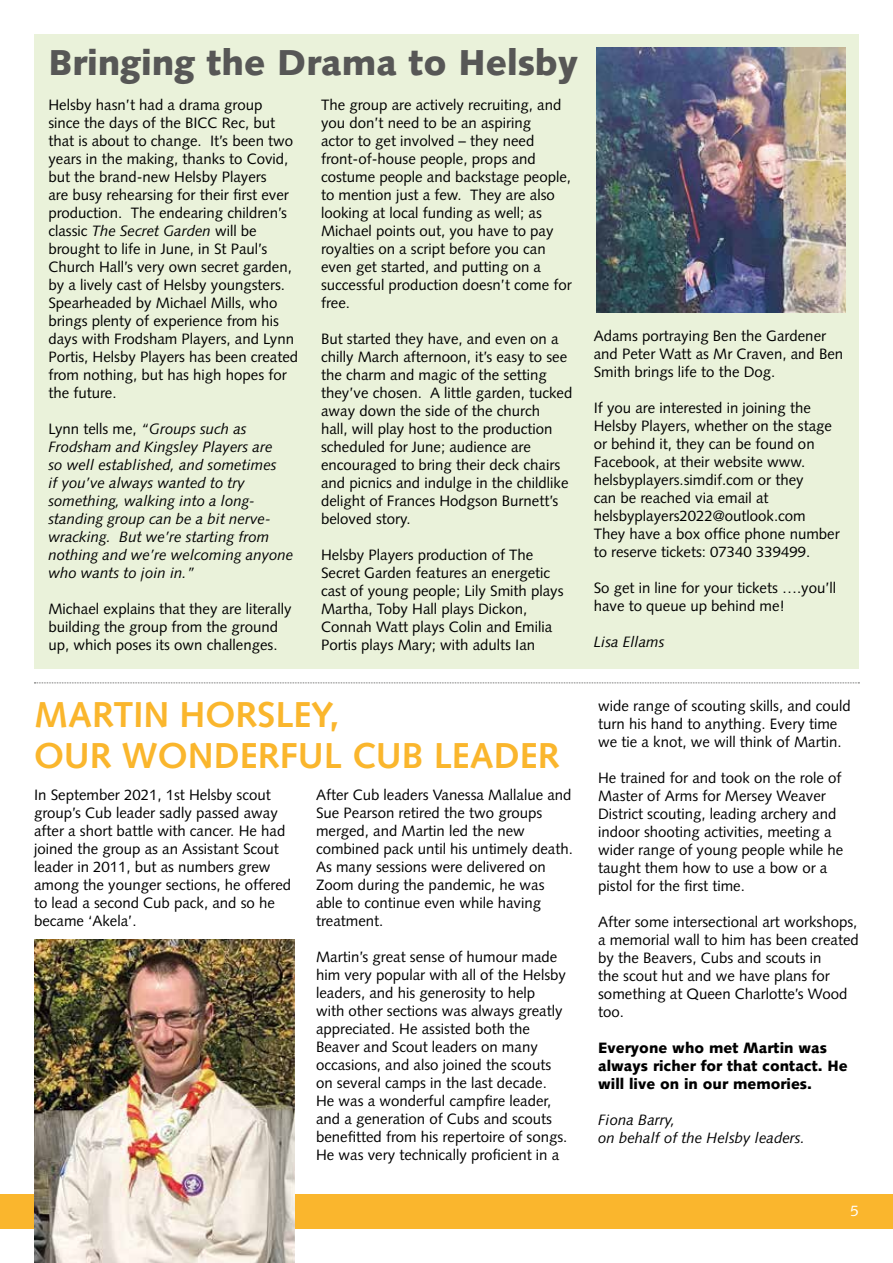
<style>
.page{position:relative;width:893px;height:1263px;background:#fff}
.page>*{position:absolute;margin:0;border:0;box-sizing:border-box;transform-origin:0 0}
.t1{font:700 36px/40.5px "Syntax";color:#fab62d}
.t2{font:900 36px "Syntax";color:#575756}
.t3{font:15px/18px "Syntax";color:#000}
.t4{font:italic 15px/18px "Syntax";color:#000}
.t5{font:900 15px/18px "Syntax";color:#000}
.t6{font:15px "Syntax";color:#fff}
.s1{font-style:italic}
.s2{font-style:normal}
</style>
<div class="page">
<div style="left:0;top:1195px;width:893px;height:34px;background:#fab62d"></div>
<div style="left:34px;top:34px;width:825px;height:634px;background:#eaf2da"></div>
<svg style="left:34px;top:682px;width:825px;height:1px"></svg>
<img style="left:596px;top:48px;width:249px;height:265px">
<img style="left:34px;top:940px;width:261px;height:323px">
<h1 class="t2" style="left:48px;top:41px;width:531px">Bringing the Drama to Helsby</h1>
<p class="t3" style="left:48px;top:96px;width:251px">Helsby hasn’t had a drama group<br>since the days of the BICC Rec, but that is about to change. It’s been two years in the making, thanks to Covid, but the brand-new Helsby Players<br>are busy rehearsing for their first ever production. The endearing children’s classic <span class="s1">The Secret Garden</span> will be brought to life in June, in St Paul’s Church Hall’s very own secret garden, by a lively cast of Helsby youngsters.<br>Spearheaded by Michael Mills, who brings plenty of experience from his days with Frodsham Players, and Lynn Portis, Helsby Players has been created from nothing, but has high hopes for the future.</p>
<p class="t4" style="left:48px;top:420px;width:247px"><span class="s2">Lynn tells me,</span> “Groups such as<br>Frodsham and Kingsley Players are<br>so well established, and sometimes<br>if you’ve always wanted to try something, walking into a long&shy;standing group can be a bit nerve&shy;wracking. But we’re starting from nothing and we’re welcoming anyone who wants to join in.”</p>
<p class="t3" style="left:48px;top:600px;width:245px">Michael explains that they are literally building the group from the ground up, which poses its own challenges.</p>
<p class="t3" style="left:321px;top:96px;width:252px">The group are actively recruiting, and you don’t need to be an aspiring<br>actor to get involved – they need front-of-house people, props and costume people and backstage people, to mention just a few. They are also looking at local funding as well; as<br>Michael points out, you have to pay royalties on a script before you can even get started, and putting on a successful production doesn’t come for free.</p>
<p class="t3" style="left:321px;top:330px;width:253px">But started they have, and even on a chilly March afternoon, it’s easy to see the charm and magic of the setting they’ve chosen. A little garden, tucked away down the side of the church<br>hall, will play host to the production scheduled for June; audience are encouraged to bring their deck chairs and picnics and indulge in the childlike delight of Frances Hodgson Burnett’s beloved story.</p>
<p class="t3" style="left:321px;top:546px;width:244px">Helsby Players production of The Secret Garden features an energetic cast of young people; Lily Smith plays Martha, Toby Hall plays Dickon, Connah Watt plays Colin and Emilia Portis plays Mary; with adults Ian</p>
<p class="t3" style="left:594px;top:327px;width:251px">Adams portraying Ben the Gardener and Peter Watt as Mr Craven, and Ben<br>Smith brings life to the Dog.</p>
<p class="t3" style="left:594px;top:399px;width:247px">If you are interested in joining the Helsby Players, whether on the stage or behind it, they can be found on Facebook, at their website www. helsbyplayers.simdif.com or they<br>can be reached via email at helsbyplayers2022@outlook.com They have a box office phone number to reserve tickets: 07340 339499.</p>
<p class="t3" style="left:594px;top:579px;width:244px">So get in line for your tickets ….you’ll have to queue up behind me!</p>
<p class="t4" style="left:594px;top:633px;width:72px">Lisa Ellams</p>
<h1 class="t1" style="left:34px;top:695px;width:527px">MARTIN HORSLEY,<br>OUR WONDERFUL CUB LEADER</h1>
<p class="t3" style="left:34px;top:786px;width:259px">In September 2021, 1st Helsby scout group’s Cub leader sadly passed away after a short battle with cancer. He had joined the group as an Assistant Scout leader in 2011, but as numbers grew among the younger sections, he offered to lead a second Cub pack, and so he became ‘Akela’.</p>
<p class="t3" style="left:316px;top:786px;width:258px">After Cub leaders Vanessa Mallalue and<br>Sue Pearson retired the two groups merged, and Martin led the new combined pack until his untimely death.<br>As many sessions were delivered on<br>Zoom during the pandemic, he was able to continue even while having treatment.</p>
<p class="t3" style="left:316px;top:948px;width:253px">Martin’s great sense of humour made him very popular with all of the Helsby leaders, and his generosity to help<br>with other sections was always greatly appreciated. He assisted both the Beaver and Scout leaders on many occasions, and also joined the scouts on several camps in the last decade.<br>He was a wonderful campfire leader, and a generation of Cubs and scouts benefitted from his repertoire of songs.<br>He was very technically proficient in a</p>
<p class="t3" style="left:598px;top:697px;width:254px">wide range of scouting skills, and could turn his hand to anything. Every time we tie a knot, we will think of Martin.</p>
<p class="t3" style="left:598px;top:769px;width:247px">He trained for and took on the role of Master of Arms for Mersey Weaver District scouting, leading archery and indoor shooting activities, meeting a wider range of young people while he taught them how to use a bow or a pistol for the first time.</p>
<p class="t3" style="left:598px;top:913px;width:262px">After some intersectional art workshops, a memorial wall to him has been created by the Beavers, Cubs and scouts in<br>the scout hut and we have plans for something at Queen Charlotte’s Wood too.</p>
<p class="t5" style="left:598px;top:1039px;width:251px">Everyone who met Martin was always richer for that contact. He will live on in our memories.</p>
<p class="t4" style="left:598px;top:1111px;width:208px">Fiona Barry,<br>on behalf of the Helsby leaders.</p>
<p class="t6" style="left:851px;top:1202px;width:10px">5</p>
</div>
